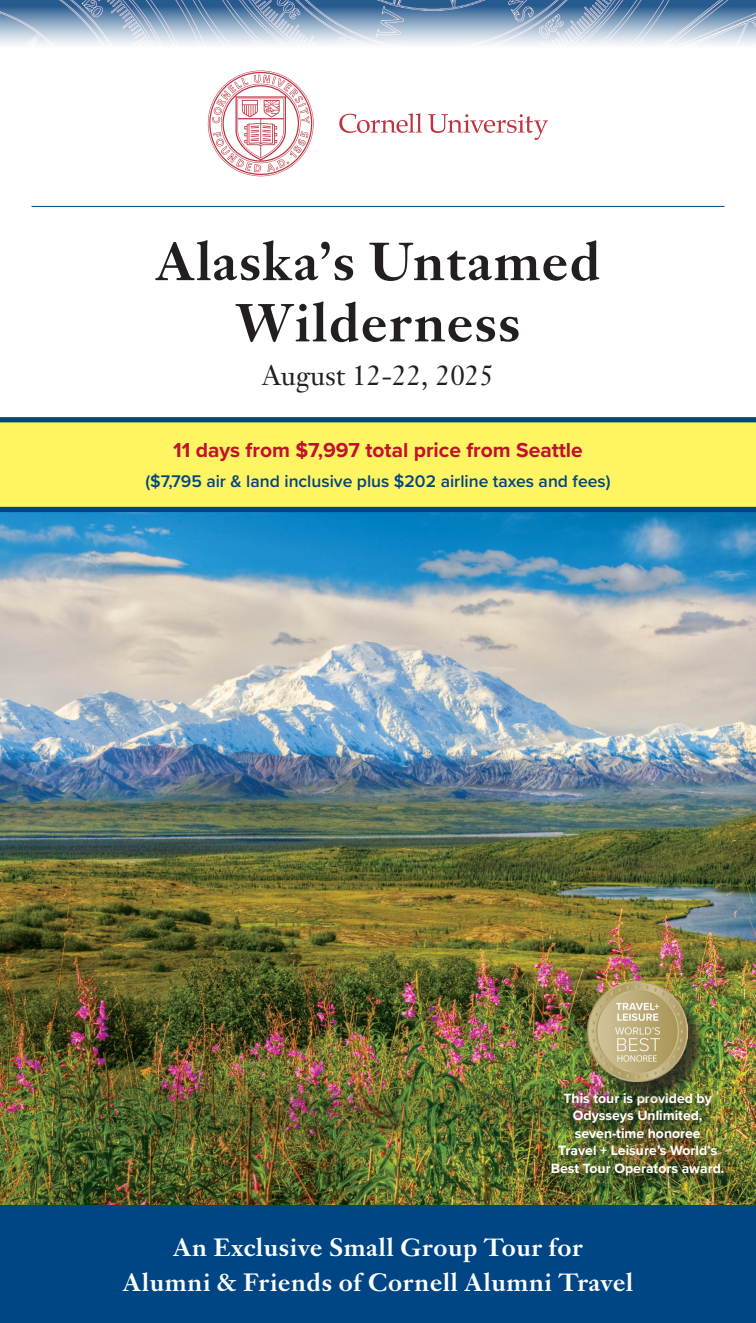
<style>
.page{position:relative;width:756px;height:1323px;background:#fff}
.page>*{position:absolute;margin:0;border:0;box-sizing:border-box;transform-origin:0 0}
.t1{font:500 56px/61.2px "Janson URW";color:#231f20;text-align:center}
.t2{font:28px "Janson Text LT Pro";color:#231f20}
.t3{font:500 26.25px/35px "Janson URW";color:#fff;text-align:center}
.t4{font:700 21px "Proxima Nova";color:#c3102f}
.t5{font:600 17.5px "Proxima Nova";color:#004684}
.t6{font:700 14px/17.5px "Proxima Nova";color:#fff;text-align:center}
</style>
<div class="page">
<img style="left:0;top:512px;width:756px;height:694px">
<div style="left:0;top:1206px;width:756px;height:117px;background:#004684"></div>
<div style="left:0;top:420px;width:756px;height:88px;background:#fff461"></div>
<div style="left:0;top:417px;width:756px;height:5px;background:#004684"></div>
<div style="left:0;top:507px;width:756px;height:5px;background:#004684"></div>
<img style="left:0;top:0;width:756px;height:45px">
<div style="left:547px;top:1089px;width:191px;height:101px;background:#231f20;opacity:.75"></div>
<div style="left:590px;top:984px;width:119px;height:119px;background:#231f20;opacity:.75"></div>
<img style="left:588px;top:982px;width:100px;height:99px">
<svg style="left:339px;top:113px;width:83px;height:20px"></svg>
<svg style="left:428px;top:114px;width:120px;height:26px"></svg>
<svg style="left:208px;top:71px;width:106px;height:105px"></svg>
<hr style="left:32px;top:206px;width:692px;height:1px;background:#004684">
<p class="t1" style="left:155px;top:232px;width:448px">Alaska’s Untamed<br>Wilderness</p>
<p class="t2" style="left:262px;top:358px;width:233px">August 12-22, 2025</p>
<p class="t4" style="left:173px;top:435px;width:411px">11 days from $7,997 total price from Seattle</p>
<p class="t5" style="left:145px;top:468px;width:467px">($7,795 air &amp; land inclusive plus $202 airline taxes and fees)</p>
<p class="t6" style="left:551px;top:1089px;width:175px">This tour is provided by<br>Odysseys Unlimited, seven-time honoree<br>Travel + Leisure’s World’s<br>Best Tour Operators award.</p>
<p class="t3" style="left:123px;top:1230px;width:512px">An Exclusive Small Group Tour for<br>Alumni &amp; Friends of Cornell Alumni Travel</p>
</div>
